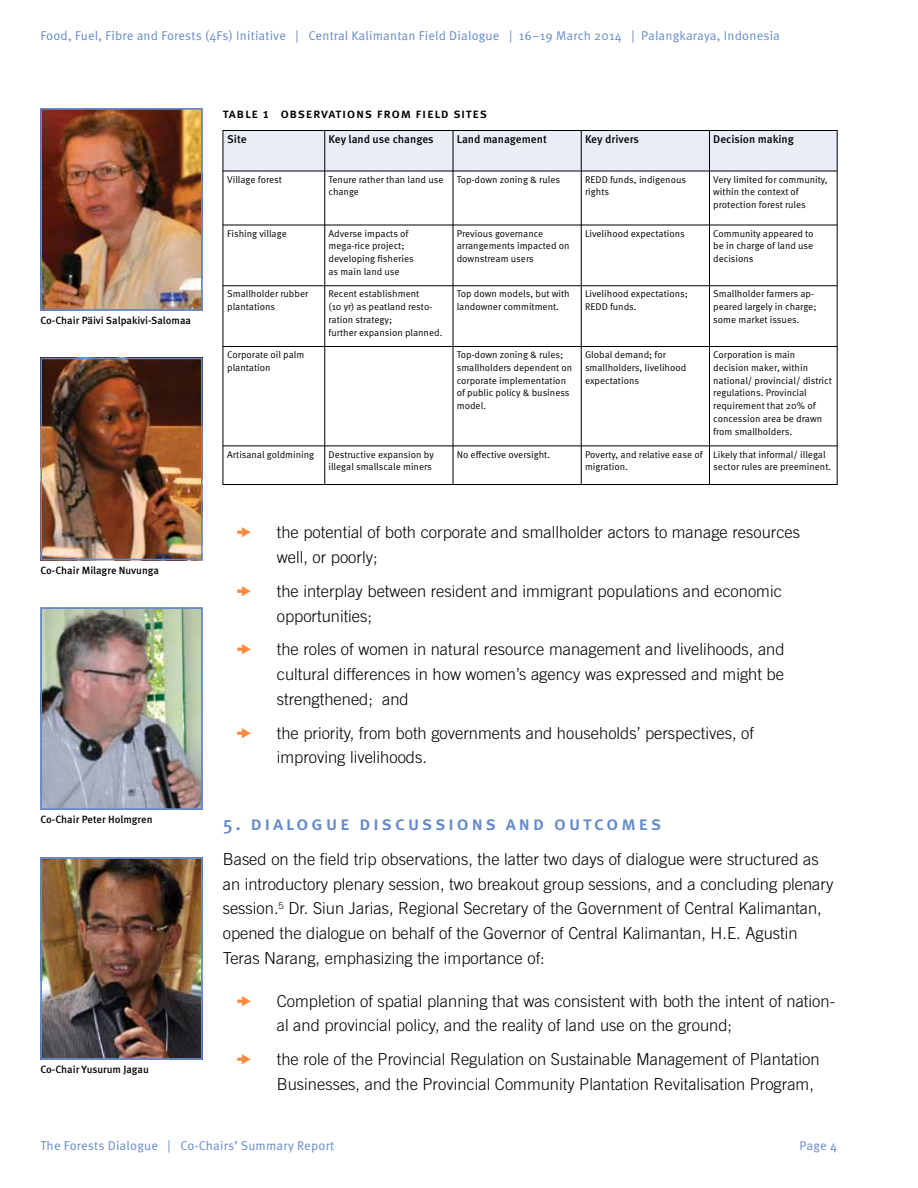
<style>
.page{position:relative;width:918px;height:1188px;background:#fff}
.page>*{position:absolute;margin:0;border:0;box-sizing:border-box;transform-origin:0 0}
.t1{font:500 19.5px "Meta OT";letter-spacing:.125em;color:#648acc}
.t2{font:300 16.5px/24.8px "Trade Gothic LT Std";color:#000}
.t3{font:500 13.5px "Meta OT";letter-spacing:.04em;color:#000}
.t4{font:12.75px "Meta OT Norm";letter-spacing:.015em;color:#648acc}
.t5{font:500 11.25px "Meta OT";color:#000}
.t6{font:500 10.5px "Meta OT";color:#000}
.t7{font:9.75px/12.8px "Meta OT Norm";color:#000}
.s1{color:#ff893d}
</style>
<div class="page">
<img style="left:43px;top:860px;width:156px;height:197px">
<div style="left:40px;top:857px;width:162px;height:203px;border:2px solid #648acc"></div>
<img style="left:43px;top:611px;width:156px;height:196px">
<div style="left:40px;top:608px;width:162px;height:202px;border:2px solid #648acc"></div>
<img style="left:43px;top:361px;width:156px;height:196px">
<div style="left:40px;top:358px;width:162px;height:202px;border:2px solid #648acc"></div>
<img style="left:43px;top:111px;width:156px;height:196px">
<div style="left:40px;top:108px;width:162px;height:202px;border:2px solid #648acc"></div>
<div style="left:223px;top:130px;width:614px;height:41px;background:#e8edf7"></div>
<hr style="left:324px;top:130px;width:1px;height:355px;background:#000">
<hr style="left:453px;top:130px;width:1px;height:355px;background:#000">
<hr style="left:581px;top:130px;width:1px;height:355px;background:#000">
<hr style="left:709px;top:130px;width:1px;height:355px;background:#000">
<hr style="left:223px;top:171px;width:614px;height:1px;background:#000">
<hr style="left:223px;top:225px;width:614px;height:1px;background:#000">
<hr style="left:223px;top:285px;width:614px;height:1px;background:#000">
<hr style="left:223px;top:346px;width:614px;height:1px;background:#000">
<hr style="left:223px;top:446px;width:614px;height:1px;background:#000">
<h3 class="t4" style="left:40px;top:29px;width:741px">Food, Fuel, Fibre and Forests (4Fs) Initiative | Central Kalimantan Field Dialogue | 16–19 March 2014 | Palangkaraya, Indonesia</h3>
<p class="t6" style="left:40px;top:314px;width:152px">Co-Chair Päivi Salpakivi-Salomaa</p>
<p class="t6" style="left:40px;top:564px;width:120px">Co-Chair Milagre Nuvunga</p>
<p class="t6" style="left:40px;top:814px;width:114px">Co-Chair Peter Holmgren</p>
<p class="t6" style="left:40px;top:1063px;width:110px">Co-Chair Yusurum Jagau</p>
<h3 class="t3" style="left:223px;top:106px;width:266px">table 1 observations from field sites</h3>
<p class="t5" style="left:227px;top:133px;width:21px">Site</p>
<p class="t7" style="left:227px;top:173px;width:56px">Village forest</p>
<p class="t5" style="left:328px;top:133px;width:107px">Key land use changes</p>
<p class="t5" style="left:457px;top:133px;width:92px">Land management</p>
<p class="t5" style="left:585px;top:133px;width:56px">Key drivers</p>
<p class="t5" style="left:713px;top:133px;width:82px">Decision making</p>
<p class="t7" style="left:329px;top:173px;width:116px">Tenure rather than land use change</p>
<p class="t7" style="left:329px;top:227px;width:87px">Adverse impacts of mega-rice project; developing fisheries as main land use</p>
<p class="t7" style="left:329px;top:288px;width:116px">Recent establishment<br>(10 yr) as peatland resto&shy;ration strategy;<br>further expansion planned.</p>
<p class="t7" style="left:457px;top:173px;width:105px">Top-down zoning &amp; rules</p>
<p class="t7" style="left:585px;top:173px;width:103px">REDD funds, indigenous rights</p>
<p class="t7" style="left:585px;top:227px;width:101px">Livelihood expectations</p>
<p class="t7" style="left:713px;top:173px;width:116px">Very limited for community, within the context of protection forest rules</p>
<p class="t7" style="left:713px;top:227px;width:102px;text-align:justify">Community appeared to be in charge of land use decisions</p>
<p class="t7" style="left:713px;top:288px;width:105px">Smallholder farmers ap&shy;peared largely in charge; some market issues.</p>
<p class="t7" style="left:713px;top:349px;width:120px">Corporation is main decision maker, within national/ provincial/ district regulations. Provincial requirement that 20% of concession area be drawn from smallholders.</p>
<p class="t7" style="left:713px;top:448px;width:120px">Likely that informal/ illegal sector rules are preeminent.</p>
<p class="t7" style="left:227px;top:227px;width:61px">Fishing village</p>
<p class="t7" style="left:457px;top:227px;width:114px">Previous governance arrangements impacted on downstream users</p>
<p class="t7" style="left:457px;top:288px;width:114px">Top down models, but with landowner commitment.</p>
<p class="t7" style="left:227px;top:288px;width:83px">Smallholder rubber plantations</p>
<p class="t7" style="left:227px;top:349px;width:79px">Corporate oil palm plantation</p>
<p class="t7" style="left:585px;top:288px;width:105px">Livelihood expectations;<br>REDD funds.</p>
<p class="t7" style="left:457px;top:349px;width:117px">Top-down zoning &amp; rules; smallholders dependent on corporate implementation of public policy &amp; business model.</p>
<p class="t7" style="left:585px;top:349px;width:103px">Global demand; for smallholders, livelihood expectations</p>
<p class="t7" style="left:227px;top:448px;width:89px">Artisanal goldmining</p>
<p class="t7" style="left:329px;top:448px;width:107px">Destructive expansion by illegal smallscale miners</p>
<p class="t7" style="left:457px;top:448px;width:95px">No effective oversight.</p>
<p class="t7" style="left:585px;top:448px;width:119px">Poverty, and relative ease of migration.</p>
<h2 class="t2" style="left:277px;top:520px;width:525px;text-indent:-41px"><span class="s1">•</span> the potential of both corporate and smallholder actors to manage resources well, or poorly;</h2>
<h2 class="t2" style="left:277px;top:578px;width:507px;text-indent:-41px"><span class="s1">•</span> the interplay between resident and immigrant populations and economic opportunities;</h2>
<h2 class="t2" style="left:277px;top:637px;width:509px;text-align:justify;text-indent:-41px"><span class="s1">•</span> the roles of women in natural resource management and livelihoods, and cultural differences in how women’s agency was expressed and might be strengthened; and</h2>
<h2 class="t2" style="left:277px;top:720px;width:479px;text-indent:-41px"><span class="s1">•</span> the priority, from both governments and households’ perspectives, of improving livelihoods.</h2>
<h1 class="t1" style="left:223px;top:812px;width:440px">5. dialogue discussions and outcomes</h1>
<p class="t2" style="left:223px;top:846px;width:612px">Based on the field trip observations, the latter two days of dialogue were structured as an introductory plenary session, two breakout group sessions, and a concluding plenary session.<sup>5</sup> Dr. Siun Jarias, Regional Secretary of the Government of Central Kalimantan, opened the dialogue on behalf of the Governor of Central Kalimantan, H.E. Agustin Teras Narang, emphasizing the importance of:</p>
<h2 class="t2" style="left:277px;top:988px;width:560px;text-indent:-41px"><span class="s1">•</span> Completion of spatial planning that was consistent with both the intent of nation&shy;al and provincial policy, and the reality of land use on the ground;</h2>
<h2 class="t2" style="left:277px;top:1047px;width:544px;text-indent:-41px"><span class="s1">•</span> the role of the Provincial Regulation on Sustainable Management of Plantation<br>Businesses, and the Provincial Community Plantation Revitalisation Program,</h2>
<h3 class="t4" style="left:40px;top:1138px;width:295px">The Forests Dialogue | Co-Chairs’ Summary Report</h3>
<h3 class="t4" style="left:799px;top:1138px;width:39px">Page 4</h3>
</div>
